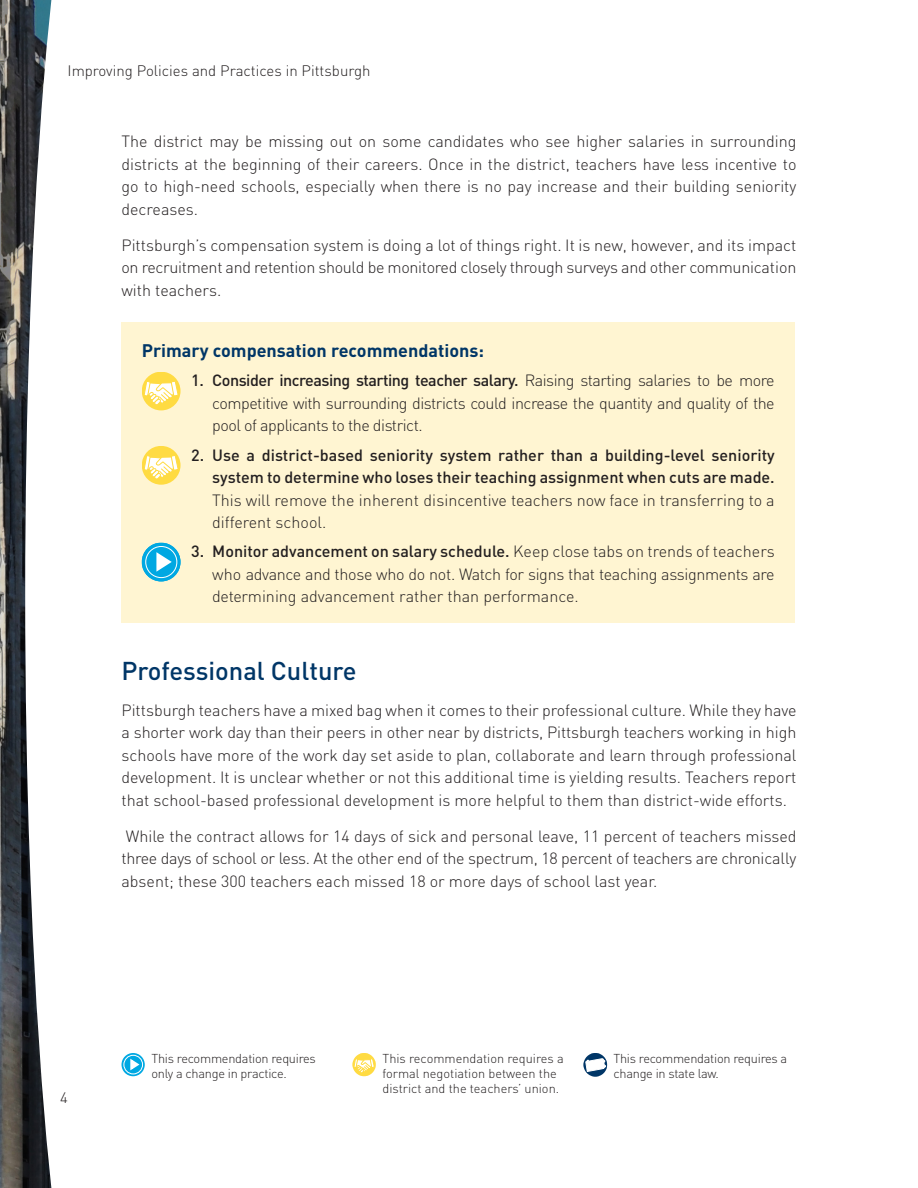
<style>
.page{position:relative;width:918px;height:1188px;background:#fff}
.page>*{position:absolute;margin:0;border:0;box-sizing:border-box;transform-origin:0 0}
.header_section{font:500 25.5px "DIN";color:#003667}
.header_under_standar{font:700 18px "DIN";color:#003667}
.paragraph{font:300 16.2px/22.5px "DIN";color:#231f20;text-align:justify}
.tab_es_recommendatio{font:300 16.2px/22.5px "DIN";letter-spacing:-.03em;color:#231f20;text-align:justify}
.tab_es_recommendatio-2{font:500 16.2px/22.5px "DIN";color:#231f20;text-align:justify}
.t1{font:300 15px "DIN";color:#231f20}
.paragraph-2{font:300 12.75px/15px "DIN";letter-spacing:-.02em;color:#231f20}
.paragraph-3{font:300 12.75px/15px "DIN";color:#231f20}
.s1{font-weight:500}
.s2{font-weight:300}
</style>
<div class="page">
<img style="left:0;top:0;width:52px;height:1188px">
<div style="left:122px;top:322px;width:673px;height:301px;background:#fff5d2"></div>
<div style="left:142px;top:372px;width:39px;height:38px;background:#ffdb42;border-radius:19px"></div>
<svg style="left:143px;top:380px;width:36px;height:26px"></svg>
<div style="left:142px;top:446px;width:39px;height:39px;background:#ffdb42;border-radius:19px"></div>
<svg style="left:143px;top:454px;width:36px;height:26px"></svg>
<svg style="left:142px;top:543px;width:39px;height:38px"></svg>
<svg style="left:146px;top:546px;width:31px;height:32px"></svg>
<div style="left:145px;top:546px;width:32px;height:32px;border:1px solid #fff;border-radius:50%"></div>
<svg style="left:153px;top:550px;width:22px;height:25px"></svg>
<svg style="left:122px;top:1053px;width:23px;height:23px"></svg>
<div style="left:124px;top:1055px;width:19px;height:19px;border:1px solid #fff;border-radius:50%"></div>
<svg style="left:128px;top:1058px;width:14px;height:14px"></svg>
<div style="left:352px;top:1053px;width:24px;height:23px;background:#ffdb42;border:1px solid #ffdb42;border-radius:12px"></div>
<svg style="left:353px;top:1058px;width:22px;height:16px"></svg>
<svg style="left:584px;top:1053px;width:23px;height:24px"></svg>
<svg style="left:585px;top:1059px;width:21px;height:13px"></svg>
<p class="t1" style="left:68px;top:61px;width:304px">Improving Policies and Practices in Pittsburgh</p>
<p class="paragraph" style="left:122px;top:130px;width:677px">The district may be missing out on some candidates who see higher salaries in surrounding districts at the beginning of their careers. Once in the district, teachers have less incentive to go to high-need schools, especially when there is no pay increase and their building seniority decreases.</p>
<p class="paragraph" style="left:122px;top:233px;width:677px">Pittsburgh’s compensation system is doing a lot of things right. It is new, however, and its impact on recruitment and retention should be monitored closely through surveys and other communication with teachers.</p>
<p class="header_under_standar" style="left:142px;top:339px;width:344px">Primary compensation recommendations:</p>
<p class="tab_es_recommendatio" style="left:212px;top:369px;width:564px;text-indent:-21px"><span class="s1">1. Consider increasing starting teacher salary.</span> Raising starting salaries to be more competitive with surrounding districts could increase the quantity and quality of the pool of applicants to the district.</p>
<p class="tab_es_recommendatio-2" style="left:212px;top:443px;width:564px;text-indent:-21px">2. Use a district-based seniority system rather than a building-level seniority system to determine who loses their teaching assignment when cuts are made.<br><span class="s2">This will remove the inherent disincentive teachers now face in transferring to a different school.</span></p>
<p class="tab_es_recommendatio" style="left:212px;top:540px;width:564px;text-indent:-21px"><span class="s1">3. Monitor advancement on salary schedule.</span> Keep close tabs on trends of teachers who advance and those who do not. Watch for signs that teaching assignments are determining advancement rather than performance.</p>
<p class="header_section" style="left:122px;top:654px;width:237px">Professional Culture</p>
<p class="paragraph" style="left:122px;top:698px;width:677px">Pittsburgh teachers have a mixed bag when it comes to their professional culture. While they have a shorter work day than their peers in other near by districts, Pittsburgh teachers working in high schools have more of the work day set aside to plan, collaborate and learn through professional development. It is unclear whether or not this additional time is yielding results. Teachers report that school-based professional development is more helpful to them than district-wide efforts.</p>
<p class="paragraph" style="left:122px;top:824px;width:677px">While the contract allows for 14 days of sick and personal leave, 11 percent of teachers missed three days of school or less. At the other end of the spectrum, 18 percent of teachers are chronically absent; these 300 teachers each missed 18 or more days of school last year.</p>
<p class="t1" style="left:60px;top:1088px;width:9px">4</p>
<p class="paragraph-2" style="left:152px;top:1051px;width:166px">This recommendation requires only a change in practice.</p>
<p class="paragraph-3" style="left:382px;top:1051px;width:183px">This recommendation requires a formal negotiation between the district and the teachers’ union.</p>
<p class="paragraph-2" style="left:613px;top:1051px;width:175px">This recommendation requires a change in state law.</p>
</div>
